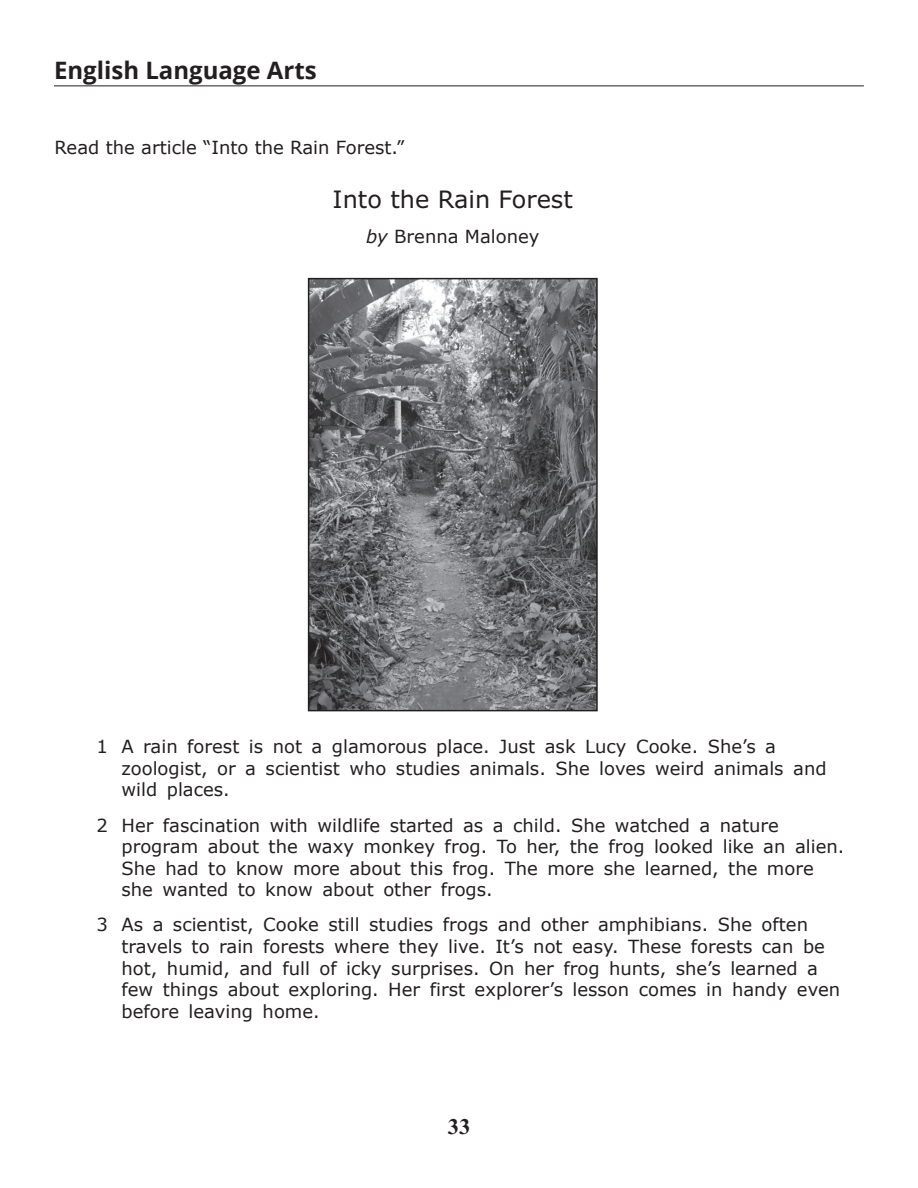
<style>
.page{position:relative;width:918px;height:1188px;background:#fff}
.page>*{position:absolute;margin:0;border:0;box-sizing:border-box;transform-origin:0 0}
.t1{font:700 24px "Open Sans";color:#231f20}
.t2{font:24px "Verdana";color:#231f20}
.t3{font:700 22.5px "Times New Roman";color:#231f20}
.PSS_passage_directio{font:18px/21.6px "Verdana";color:#231f20}
.By_line{font:18px "Verdana";color:#231f20}
.s1{font-style:italic}
</style>
<div class="page">
<hr style="left:54px;top:86px;width:810px;height:1px;background:#231f20">
<img style="left:311px;top:281px;width:284px;height:427px">
<div style="left:308px;top:278px;width:290px;height:433px;border:2px solid #231f20"></div>
<h1 class="t1" style="left:54px;top:53px;width:264px">English Language Arts</h1>
<p class="PSS_passage_directio" style="left:55px;top:136px;width:351px">Read the article “Into the Rain Forest.”</p>
<p class="t2" style="left:333px;top:184px;width:242px">Into the Rain Forest</p>
<p class="By_line" style="left:366px;top:225px;width:175px"><span class="s1">by</span> Brenna Maloney</p>
<p class="PSS_passage_directio" style="left:122px;top:735px;width:707px;text-indent:-25px">1 A rain forest is not a glamorous place. Just ask Lucy Cooke. She’s a zoologist, or a scientist who studies animals. She loves weird animals and wild places.</p>
<p class="PSS_passage_directio" style="left:122px;top:814px;width:724px;text-indent:-25px">2 Her fascination with wildlife started as a child. She watched a nature program about the waxy monkey frog. To her, the frog looked like an alien.<br>She had to know more about this frog. The more she learned, the more she wanted to know about other frogs.</p>
<p class="PSS_passage_directio" style="left:122px;top:913px;width:720px;text-indent:-25px">3 As a scientist, Cooke still studies frogs and other amphibians. She often travels to rain forests where they live. It’s not easy. These forests can be hot, humid, and full of icky surprises. On her frog hunts, she’s learned a few things about exploring. Her first explorer’s lesson comes in handy even before leaving home.</p>
<p class="t3" style="left:448px;top:1114px;width:24px">33</p>
</div>
